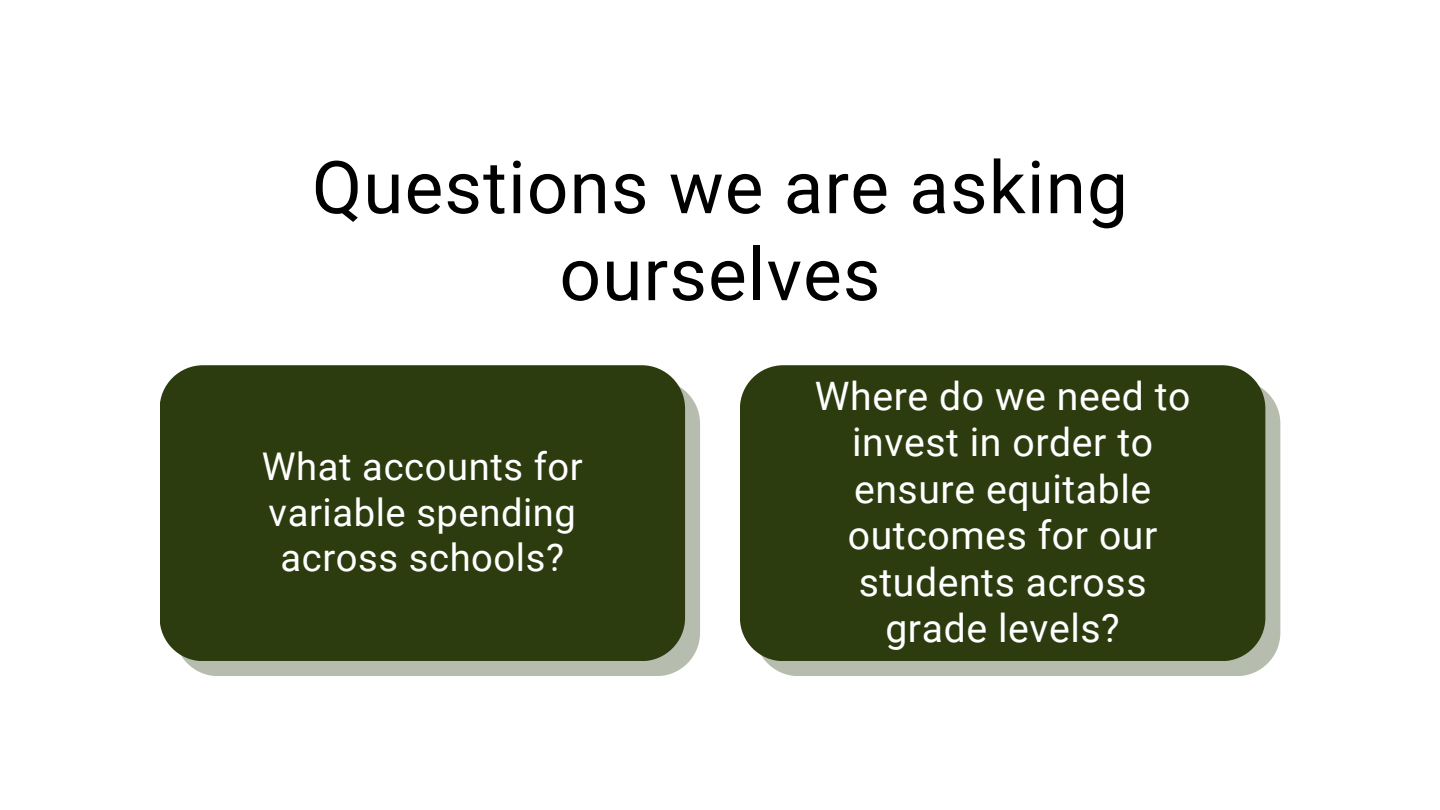
<style>
.page{position:relative;width:1440px;height:810px;background:#fff}
.page>*{position:absolute;margin:0;border:0;box-sizing:border-box;transform-origin:0 0}
.t1{font:73px/87px "Roboto";letter-spacing:.015em;color:#000;text-align:center}
.t2{font:39.2px/46.5px "Roboto";letter-spacing:.015em;color:#fff;text-align:center}
.t3{font:38.2px/45.8px "Roboto";letter-spacing:.015em;color:#fff;text-align:center}
</style>
<div class="page">
<div style="left:175px;top:380px;width:525px;height:296px;background:#b7bdae;border-radius:43px"></div>
<div style="left:160px;top:365px;width:525px;height:296px;background:#2c3c0f;border-radius:43px"></div>
<div style="left:755px;top:380px;width:525px;height:296px;background:#b7bdae;border-radius:43px"></div>
<div style="left:740px;top:365px;width:525px;height:296px;background:#2c3c0f;border-radius:43px"></div>
<h1 class="t1" style="left:312px;top:145px;width:818px">Questions we are asking ourselves</h1>
<p class="t3" style="left:262px;top:444px;width:322px">What accounts for variable spending across schools?</p>
<p class="t2" style="left:815px;top:373px;width:377px">Where do we need to invest in order to ensure equitable outcomes for our students across grade levels?</p>
</div>
